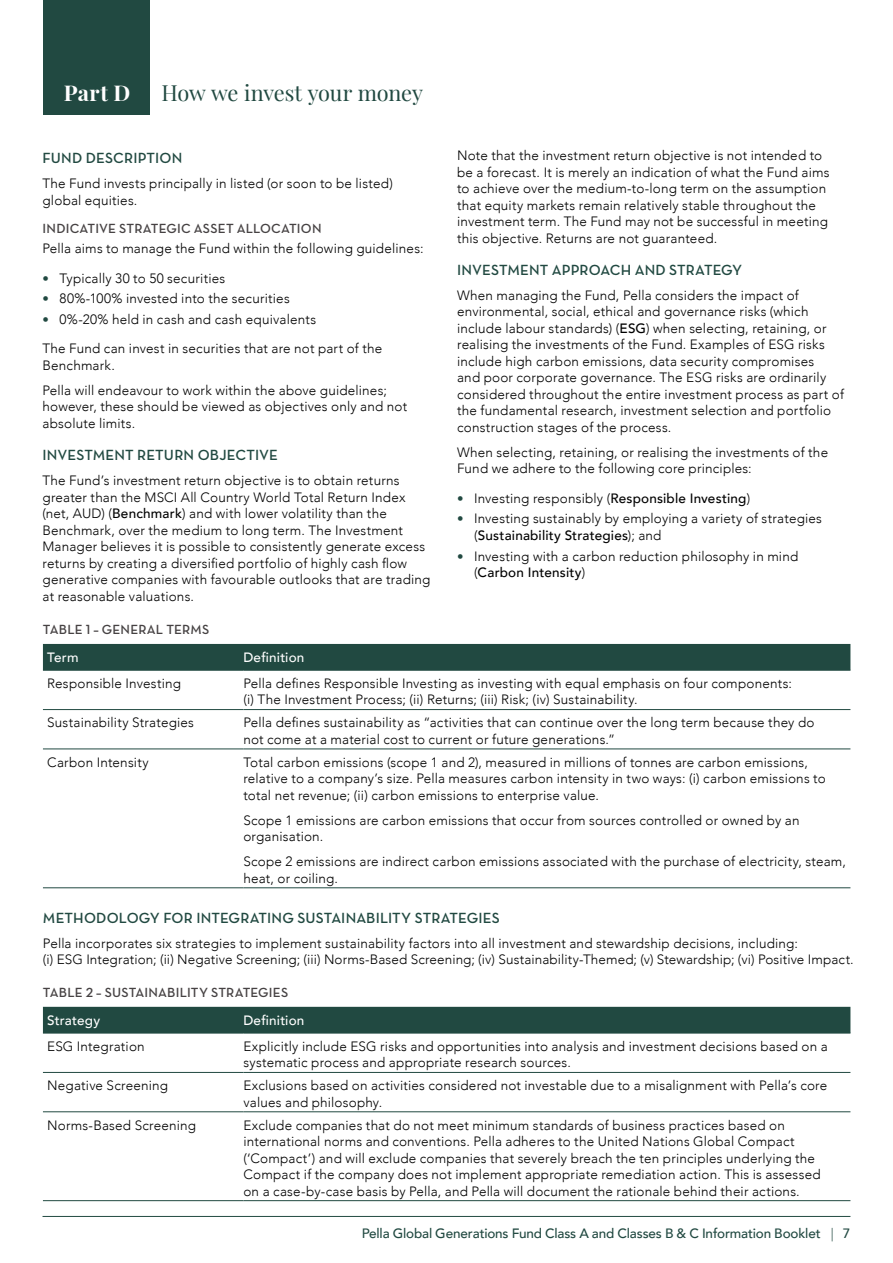
<style>
.page{position:relative;width:893px;height:1263px;background:#fff}
.page>*{position:absolute;margin:0;border:0;box-sizing:border-box;transform-origin:0 0}
.t1{font:21.75px "Playfair Display";letter-spacing:-.015em;color:#214941}
.t2{font:700 21.75px "Playfair Display";color:#fff}
.t3{font:15px "Neutra Text Demi Alt";letter-spacing:.005em;color:#214941}
.t4{font:300 13.5px/16.5px "Avenir";letter-spacing:.015em;color:#000}
.t5{font:13.5px "Neutra Text Demi Alt";letter-spacing:.01em;color:#464243}
.t6{font:500 13.5px "Avenir";letter-spacing:-.01em;color:#214941}
.t7{font:500 13.5px "Avenir";letter-spacing:.015em;color:#fff}
.s1{font-size:12.9px;color:#214941}
.s2{font-weight:500}
.s3{font-weight:300}
</style>
<div class="page">
<hr style="left:43px;top:1216px;width:807px;height:1px;background:#214941">
<div style="left:43px;top:0;width:106px;height:115px;background:#214941"></div>
<div style="left:43px;top:644px;width:807px;height:26px;background:#214941"></div>
<hr style="left:43px;top:670px;width:200px;height:1px;background:#214941">
<hr style="left:243px;top:670px;width:607px;height:1px;background:#214941">
<hr style="left:43px;top:709px;width:200px;height:1px;background:#214941">
<hr style="left:243px;top:709px;width:607px;height:1px;background:#214941">
<hr style="left:43px;top:749px;width:200px;height:1px;background:#214941">
<hr style="left:243px;top:749px;width:607px;height:1px;background:#214941">
<hr style="left:43px;top:887px;width:200px;height:1px;background:#214941">
<hr style="left:243px;top:887px;width:607px;height:1px;background:#214941">
<div style="left:43px;top:1007px;width:807px;height:26px;background:#214941"></div>
<hr style="left:43px;top:1033px;width:200px;height:1px;background:#214941">
<hr style="left:243px;top:1033px;width:607px;height:1px;background:#214941">
<hr style="left:43px;top:1072px;width:200px;height:1px;background:#214941">
<hr style="left:243px;top:1072px;width:607px;height:1px;background:#214941">
<hr style="left:43px;top:1111px;width:200px;height:1px;background:#214941">
<hr style="left:243px;top:1111px;width:607px;height:1px;background:#214941">
<hr style="left:43px;top:1200px;width:200px;height:1px;background:#214941">
<hr style="left:243px;top:1200px;width:607px;height:1px;background:#214941">
<h1 class="t2" style="left:64px;top:79px;width:68px">Part D</h1>
<h1 class="t1" style="left:162px;top:79px;width:263px">How we invest your money</h1>
<p class="t3" style="left:43px;top:149px;width:141px">FUND DESCRIPTION</p>
<p class="t4" style="left:43px;top:175px;width:352px">The Fund invests principally in listed (or soon to be listed) global equities.</p>
<p class="t5" style="left:43px;top:220px;width:281px">INDICATIVE STRATEGIC ASSET ALLOCATION</p>
<p class="t4" style="left:43px;top:240px;width:383px">Pella aims to manage the Fund within the following guidelines:</p>
<p class="t4" style="left:43px;top:270px;width:184px"><span class="s1">•</span> Typically 30 to 50 securities</p>
<p class="t4" style="left:43px;top:290px;width:249px"><span class="s1">•</span> 80%-100% invested into the securities</p>
<p class="t4" style="left:43px;top:305px;width:341px;line-height:29.2px"><span class="s1">•</span> 0%-20% held in cash and cash equivalents<br>The Fund can invest in securities that are not part of the</p>
<p class="t4" style="left:43px;top:353px;width:346px;line-height:25px">Benchmark.<br>Pella will endeavour to work within the above guidelines;</p>
<p class="t4" style="left:43px;top:398px;width:366px">however, these should be viewed as objectives only and not absolute limits.</p>
<p class="t3" style="left:43px;top:446px;width:237px">INVESTMENT RETURN OBJECTIVE</p>
<p class="t4" style="left:43px;top:472px;width:389px">The Fund’s investment return objective is to obtain returns greater than the MSCI All Country World Total Return Index (net, AUD) (<span class="s2">Benchmark</span>) and with lower volatility than the Benchmark, over the medium to long term. The Investment Manager believes it is possible to consistently generate excess returns by creating a diversified portfolio of highly cash flow generative companies with favourable outlooks that are trading at reasonable valuations.</p>
<p class="t4" style="left:457px;top:147px;width:374px">Note that the investment return objective is not intended to be a forecast. It is merely an indication of what the Fund aims to achieve over the medium-to-long term on the assumption that equity markets remain relatively stable throughout the investment term. The Fund may not be successful in meeting this objective. Returns are not guaranteed.</p>
<p class="t3" style="left:457px;top:261px;width:287px">INVESTMENT APPROACH AND STRATEGY</p>
<p class="t4" style="left:457px;top:287px;width:388px">When managing the Fund, Pella considers the impact of environmental, social, ethical and governance risks (which include labour standards) (<span class="s2">ESG</span>) when selecting, retaining, or realising the investments of the Fund. Examples of ESG risks include high carbon emissions, data security compromises<br>and poor corporate governance. The ESG risks are ordinarily considered throughout the entire investment process as part of the fundamental research, investment selection and portfolio construction stages of the process.</p>
<p class="t4" style="left:457px;top:444px;width:373px">When selecting, retaining, or realising the investments of the<br>Fund we adhere to the following core principles:</p>
<p class="t4" style="left:457px;top:490px;width:295px"><span class="s1">•</span> Investing responsibly (<span class="s2">Responsible Investing</span>)</p>
<p class="t4" style="left:474px;top:510px;width:349px;text-indent:-17px"><span class="s1">•</span> Investing sustainably by employing a variety of strategies (<span class="s2">Sustainability Strategies</span>); and</p>
<p class="t4" style="left:474px;top:548px;width:326px;text-indent:-17px"><span class="s1">•</span> Investing with a carbon reduction philosophy in mind (<span class="s2">Carbon Intensity</span>)</p>
<p class="t5" style="left:43px;top:621px;width:168px">TABLE 1 – GENERAL TERMS</p>
<p class="t7" style="left:47px;top:645px;width:33px">Term</p>
<p class="t7" style="left:243px;top:645px;width:62px">Definition</p>
<p class="t4" style="left:47px;top:675px;width:135px">Responsible Investing</p>
<p class="t4" style="left:243px;top:675px;width:550px">Pella defines Responsible Investing as investing with equal emphasis on four components: (i) The Investment Process; (ii) Returns; (iii) Risk; (iv) Sustainability.</p>
<p class="t4" style="left:47px;top:714px;width:148px">Sustainability Strategies</p>
<p class="t4" style="left:243px;top:714px;width:573px">Pella defines sustainability as “activities that can continue over the long term because they do not come at a material cost to current or future generations.”</p>
<p class="t4" style="left:47px;top:754px;width:103px">Carbon Intensity</p>
<p class="t4" style="left:243px;top:754px;width:584px">Total carbon emissions (scope 1 and 2), measured in millions of tonnes are carbon emissions, relative to a company’s size. Pella measures carbon intensity in two ways: (i) carbon emissions to total net revenue; (ii) carbon emissions to enterprise value.</p>
<p class="t4" style="left:243px;top:812px;width:558px">Scope 1 emissions are carbon emissions that occur from sources controlled or owned by an organisation.</p>
<p class="t4" style="left:243px;top:853px;width:604px">Scope 2 emissions are indirect carbon emissions associated with the purchase of electricity, steam, heat, or coiling.</p>
<p class="t3" style="left:43px;top:908px;width:458px">METHODOLOGY FOR INTEGRATING SUSTAINABILITY STRATEGIES</p>
<p class="t4" style="left:43px;top:935px;width:812px">Pella incorporates six strategies to implement sustainability factors into all investment and stewardship decisions, including:<br>(i) ESG Integration; (ii) Negative Screening; (iii) Norms-Based Screening; (iv) Sustainability-Themed; (v) Stewardship; (vi) Positive Impact.</p>
<p class="t5" style="left:43px;top:984px;width:247px">TABLE 2 – SUSTAINABILITY STRATEGIES</p>
<p class="t7" style="left:47px;top:1008px;width:54px">Strategy</p>
<p class="t7" style="left:243px;top:1008px;width:62px">Definition</p>
<p class="t4" style="left:47px;top:1038px;width:99px">ESG Integration</p>
<p class="t4" style="left:243px;top:1038px;width:586px">Explicitly include ESG risks and opportunities into analysis and investment decisions based on a systematic process and appropriate research sources.</p>
<p class="t4" style="left:47px;top:1077px;width:122px">Negative Screening</p>
<p class="t4" style="left:243px;top:1077px;width:585px">Exclusions based on activities considered not investable due to a misalignment with Pella’s core values and philosophy.</p>
<p class="t4" style="left:47px;top:1117px;width:150px">Norms-Based Screening</p>
<p class="t4" style="left:243px;top:1117px;width:579px">Exclude companies that do not meet minimum standards of business practices based on international norms and conventions. Pella adheres to the United Nations Global Compact (‘Compact’) and will exclude companies that severely breach the ten principles underlying the Compact if the company does not implement appropriate remediation action. This is assessed on a case-by-case basis by Pella, and Pella will document the rationale behind their actions.</p>
<p class="t6" style="left:362px;top:1221px;width:490px">Pella Global Generations Fund Class A and Classes B &amp; C Information Booklet <span class="s3">|</span> 7</p>
</div>
